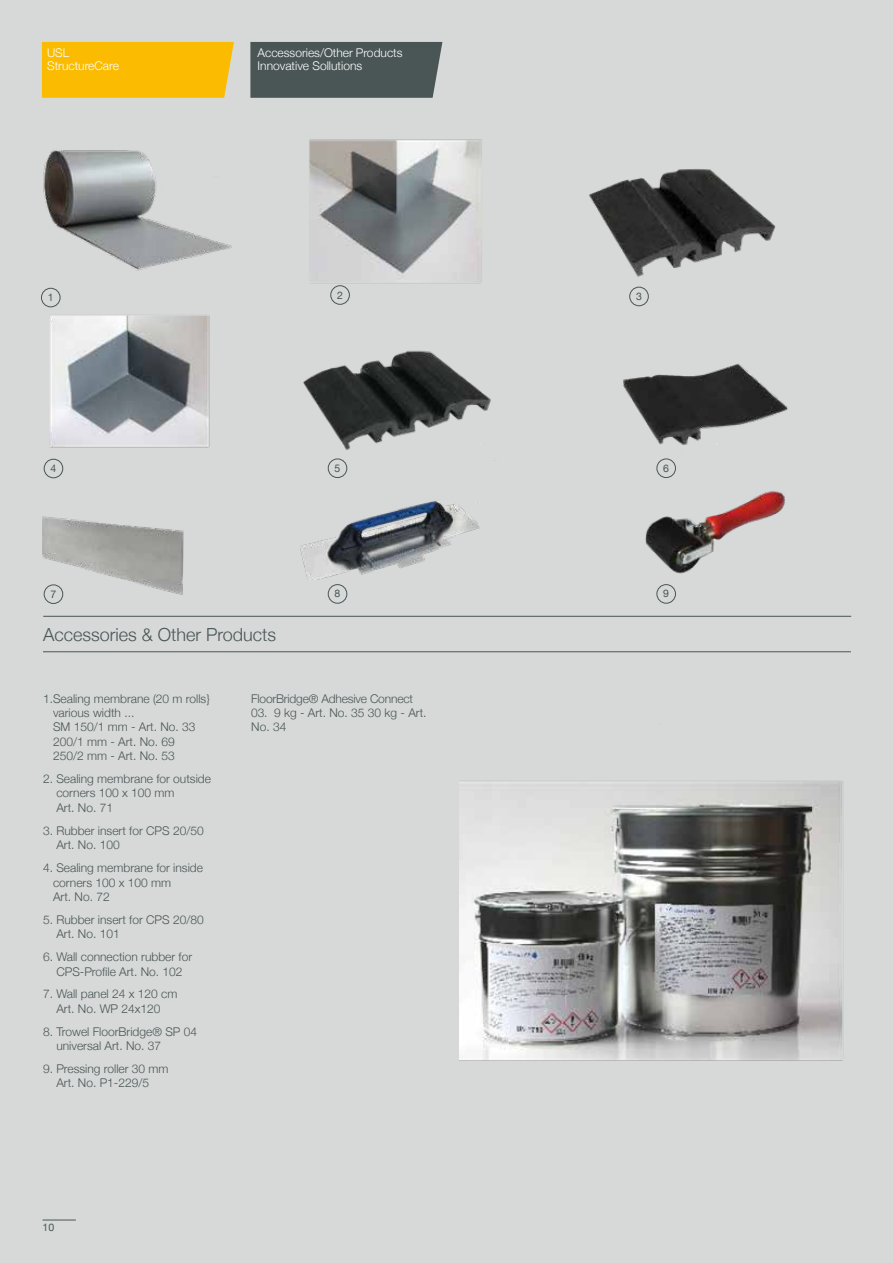
<style>
.page{position:relative;width:893px;height:1263px;background:#d6d9d8}
.page>*{position:absolute;margin:0;border:0;box-sizing:border-box;transform-origin:0 0}
.t1{font:300 18px "Helvetica Neue";color:#4a5555}
.t2{font:300 12px/14.4px "Helvetica Neue";color:#4a5555}
.t3{font:300 12px/13.5px "Helvetica Neue";color:#fff}
.t4{font:10.5px "Helvetica Neue";color:#4a5555}
</style>
<div class="page">
<hr style="left:43px;top:1219px;width:33px;height:1px;background:#4a5555">
<div style="left:42px;top:42px;width:192px;height:56px;background:#fabb00"></div>
<div style="left:250px;top:42px;width:192px;height:56px;background:#4a5555"></div>
<hr style="left:43px;top:616px;width:808px;height:1px;background:#4a5555">
<hr style="left:43px;top:651px;width:808px;height:1px;background:#4a5555">
<img style="left:43px;top:150px;width:188px;height:121px">
<img style="left:309px;top:139px;width:173px;height:150px">
<img style="left:589px;top:169px;width:187px;height:108px">
<img style="left:50px;top:315px;width:160px;height:133px">
<img style="left:303px;top:350px;width:193px;height:113px">
<img style="left:623px;top:363px;width:165px;height:97px">
<img style="left:459px;top:781px;width:384px;height:280px">
<div style="left:41px;top:288px;width:19px;height:19px;border:1px solid #4a5555;border-radius:50%"></div>
<div style="left:330px;top:285px;width:20px;height:20px;border:1px solid #4a5555;border-radius:50%"></div>
<div style="left:629px;top:287px;width:20px;height:19px;border:1px solid #4a5555;border-radius:50%"></div>
<div style="left:328px;top:459px;width:19px;height:19px;border:1px solid #4a5555;border-radius:50%"></div>
<div style="left:44px;top:459px;width:19px;height:19px;border:1px solid #4a5555;border-radius:50%"></div>
<div style="left:656px;top:459px;width:20px;height:19px;border:1px solid #4a5555;border-radius:50%"></div>
<img style="left:43px;top:516px;width:141px;height:79px">
<img style="left:300px;top:501px;width:180px;height:78px">
<img style="left:645px;top:491px;width:140px;height:98px">
<div style="left:328px;top:584px;width:19px;height:20px;border:1px solid #4a5555;border-radius:50%"></div>
<div style="left:44px;top:584px;width:19px;height:20px;border:1px solid #4a5555;border-radius:50%"></div>
<div style="left:656px;top:584px;width:20px;height:20px;border:1px solid #4a5555;border-radius:50%"></div>
<p class="t3" style="left:47px;top:45px;width:73px">USL<br>StructureCare</p>
<p class="t3" style="left:258px;top:45px;width:146px">Accessories/Other Products<br>Innovative Sollutions</p>
<p class="t4" style="left:48px;top:290px;width:7px">1</p>
<p class="t4" style="left:337px;top:287px;width:7px">2</p>
<p class="t4" style="left:636px;top:289px;width:7px">3</p>
<p class="t4" style="left:50px;top:461px;width:7px">4</p>
<p class="t4" style="left:334px;top:460px;width:7px">5</p>
<p class="t4" style="left:663px;top:460px;width:7px">6</p>
<p class="t4" style="left:50px;top:586px;width:7px">7</p>
<p class="t4" style="left:334px;top:586px;width:7px">8</p>
<p class="t4" style="left:663px;top:586px;width:7px">9</p>
<h1 class="t1" style="left:43px;top:620px;width:235px">Accessories &amp; Other Products</h1>
<p class="t2" style="left:53px;top:690px;width:159px;text-indent:-10px">1.Sealing membrane (20 m rolls} various width ...<br>SM 150/1 mm - Art. No. 33<br>200/1 mm - Art. No. 69<br>250/2 mm - Art. No. 53</p>
<p class="t2" style="left:56px;top:771px;width:156px;text-indent:-13px">2. Sealing membrane for outside corners 100 x 100 mm<br>Art. No. 71</p>
<p class="t2" style="left:56px;top:822px;width:149px;text-indent:-13px">3. Rubber insert for CPS 20/50<br>Art. No. 100</p>
<p class="t2" style="left:53px;top:860px;width:152px;text-indent:-10px">4. Sealing membrane for inside corners 100 x 100 mm<br>Art. No. 72</p>
<p class="t2" style="left:56px;top:911px;width:149px;text-indent:-13px">5. Rubber insert for CPS 20/80<br>Art. No. 101</p>
<p class="t2" style="left:43px;top:949px;width:151px;text-align:center">6. Wall connection rubber for<br>CPS-Profile Art. No. 102</p>
<p class="t2" style="left:43px;top:986px;width:136px;text-align:center">7. Wall panel 24 x 120 cm<br>Art. No. WP 24x120</p>
<p class="t2" style="left:56px;top:1023px;width:142px;text-indent:-13px">8. Trowel FloorBridge® SP 04 universal Art. No. 37</p>
<p class="t2" style="left:43px;top:1061px;width:127px;text-align:center">9. Pressing roller 30 mm<br>Art. No. P1-229/5</p>
<p class="t2" style="left:251px;top:690px;width:163px">FloorBridge® Adhesive Connect</p>
<p class="t2" style="left:251px;top:705px;width:177px">03. 9 kg - Art. No. 35 30 kg - Art.<br>No. 34</p>
<p class="t4" style="left:43px;top:1220px;width:13px">10</p>
</div>
